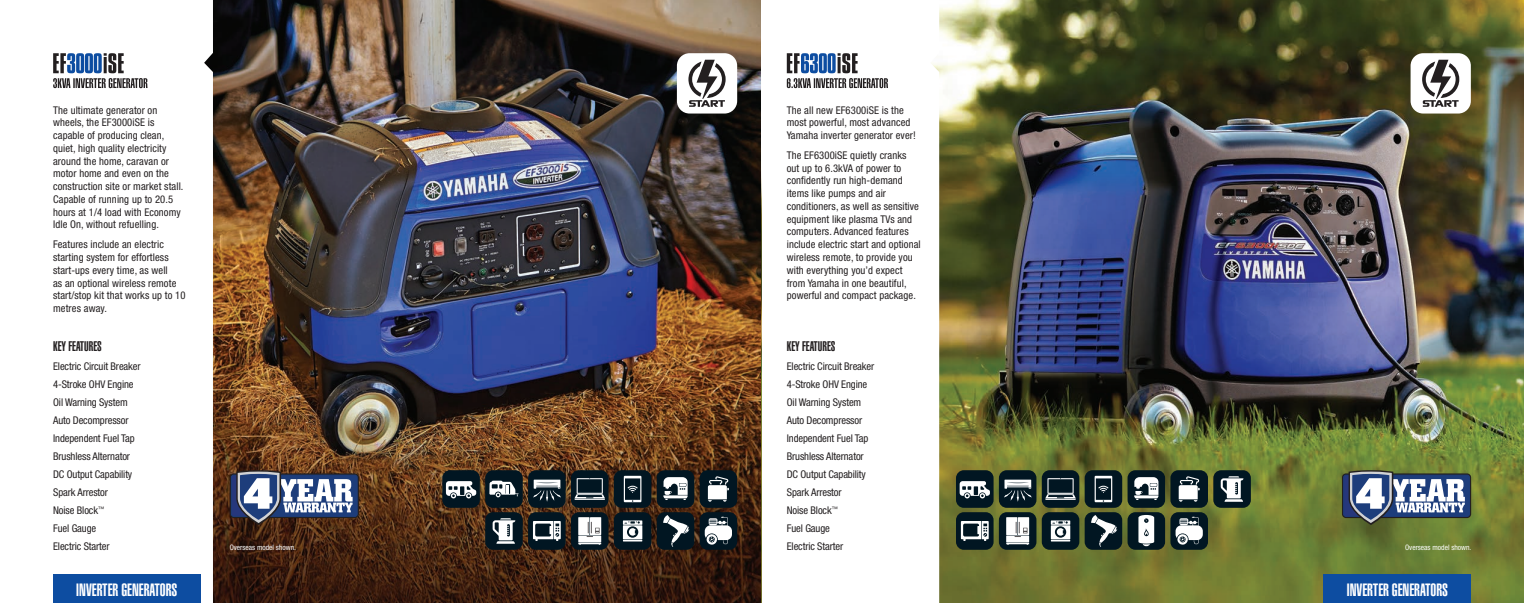
<style>
.page{position:relative;width:1524px;height:603px;background:#fff}
.page>*{position:absolute;margin:0;border:0;box-sizing:border-box;transform-origin:0 0}
.t1{font:900 extra-condensed 17.5px "Helvetica";color:#fff}
.t2{font:900 extra-condensed 13.75px "Helvetica";color:#231f20}
.t3{font:condensed 10.62px/12.8px "Helvetica Neue";letter-spacing:.01em;color:#231f20}
.t4{font:condensed 10.62px/18.1px "Helvetica Neue";letter-spacing:-.01em;color:#231f20}
.t5{font:condensed 7.5px "Helvetica Neue";color:#fff}
</style>
<div class="page">
<img style="left:213px;top:0;width:1311px;height:602px">
<svg style="left:762px;top:0;width:177px;height:602px"></svg>
<svg style="left:53px;top:53px;width:95px;height:35px"></svg>
<svg style="left:787px;top:53px;width:101px;height:35px"></svg>
<div style="left:1127px;top:470px;width:38px;height:37px;background:#011622;border-radius:8px"></div>
<svg style="left:1134px;top:477px;width:24px;height:22px"></svg>
<div style="left:956px;top:512px;width:37px;height:37px;background:#011622;border-radius:8px"></div>
<svg style="left:961px;top:521px;width:27px;height:19px"></svg>
<div style="left:999px;top:512px;width:37px;height:37px;background:#011622;border-radius:8px"></div>
<svg style="left:1006px;top:517px;width:23px;height:27px"></svg>
<div style="left:1084px;top:512px;width:38px;height:37px;background:#011622;border-radius:8px"></div>
<svg style="left:1091px;top:515px;width:26px;height:32px"></svg>
<div style="left:1213px;top:470px;width:38px;height:37px;background:#011622;border-radius:8px"></div>
<svg style="left:1220px;top:476px;width:23px;height:25px"></svg>
<div style="left:1042px;top:512px;width:37px;height:37px;background:#011622;border-radius:8px"></div>
<svg style="left:1051px;top:520px;width:19px;height:21px"></svg>
<div style="left:1084px;top:470px;width:38px;height:37px;background:#011622;border-radius:8px"></div>
<svg style="left:1094px;top:475px;width:18px;height:27px"></svg>
<div style="left:1042px;top:470px;width:37px;height:37px;background:#011622;border-radius:8px"></div>
<svg style="left:1045px;top:478px;width:31px;height:21px"></svg>
<div style="left:956px;top:470px;width:37px;height:37px;background:#011622;border-radius:8px"></div>
<svg style="left:959px;top:481px;width:31px;height:17px"></svg>
<div style="left:999px;top:470px;width:37px;height:37px;background:#011622;border-radius:8px"></div>
<svg style="left:1004px;top:479px;width:28px;height:22px"></svg>
<div style="left:1170px;top:470px;width:38px;height:37px;background:#011622;border-radius:8px"></div>
<svg style="left:1178px;top:476px;width:21px;height:25px"></svg>
<div style="left:1170px;top:512px;width:38px;height:37px;background:#011622;border-radius:8px"></div>
<svg style="left:1175px;top:516px;width:28px;height:29px"></svg>
<div style="left:1127px;top:512px;width:38px;height:37px;background:#011622;border-radius:8px"></div>
<svg style="left:1138px;top:515px;width:16px;height:31px"></svg>
<div style="left:677px;top:53px;width:60px;height:60px;background:#fff;border-radius:13px"></div>
<svg style="left:688px;top:60px;width:37px;height:47px"></svg>
<div style="left:1410px;top:53px;width:61px;height:60px;background:#fff;border-radius:13px"></div>
<svg style="left:1422px;top:60px;width:37px;height:47px"></svg>
<div style="left:53px;top:574px;width:148px;height:28px;background:#0d4da1"></div>
<div style="left:1323px;top:574px;width:148px;height:28px;background:#0d4da1"></div>
<div style="left:657px;top:470px;width:37px;height:37px;background:#011622;border-radius:8px"></div>
<svg style="left:663px;top:477px;width:24px;height:22px"></svg>
<div style="left:614px;top:470px;width:37px;height:37px;background:#011622;border-radius:8px"></div>
<svg style="left:624px;top:475px;width:17px;height:27px"></svg>
<div style="left:571px;top:470px;width:37px;height:37px;background:#011622;border-radius:8px"></div>
<svg style="left:574px;top:478px;width:31px;height:21px"></svg>
<div style="left:442px;top:470px;width:38px;height:37px;background:#011622;border-radius:8px"></div>
<svg style="left:446px;top:481px;width:30px;height:17px"></svg>
<div style="left:528px;top:470px;width:38px;height:37px;background:#011622;border-radius:8px"></div>
<svg style="left:533px;top:479px;width:28px;height:22px"></svg>
<div style="left:699px;top:470px;width:38px;height:37px;background:#011622;border-radius:8px"></div>
<svg style="left:708px;top:476px;width:21px;height:25px"></svg>
<div style="left:528px;top:512px;width:38px;height:37px;background:#011622;border-radius:8px"></div>
<svg style="left:533px;top:521px;width:28px;height:19px"></svg>
<div style="left:571px;top:512px;width:37px;height:37px;background:#011622;border-radius:8px"></div>
<svg style="left:578px;top:517px;width:23px;height:27px"></svg>
<div style="left:657px;top:512px;width:37px;height:37px;background:#011622;border-radius:8px"></div>
<svg style="left:663px;top:515px;width:26px;height:32px"></svg>
<div style="left:485px;top:512px;width:38px;height:37px;background:#011622;border-radius:8px"></div>
<svg style="left:493px;top:518px;width:22px;height:25px"></svg>
<div style="left:614px;top:512px;width:37px;height:37px;background:#011622;border-radius:8px"></div>
<svg style="left:623px;top:520px;width:19px;height:21px"></svg>
<div style="left:699px;top:512px;width:38px;height:37px;background:#011622;border-radius:8px"></div>
<svg style="left:705px;top:516px;width:27px;height:29px"></svg>
<div style="left:485px;top:470px;width:38px;height:37px;background:#011622;border-radius:8px"></div>
<svg style="left:489px;top:480px;width:29px;height:17px"></svg>
<svg style="left:1342px;top:473px;width:129px;height:45px"></svg>
<svg style="left:1343px;top:470px;width:126px;height:54px"></svg>
<svg style="left:230px;top:473px;width:129px;height:45px"></svg>
<svg style="left:231px;top:470px;width:126px;height:54px"></svg>
<p class="t3" style="left:53px;top:103px;width:132px">The ultimate generator on wheels, the EF3000iSE is capable of producing clean, quiet, high quality electricity around the home, caravan or motor home and even on the construction site or market stall.<br>Capable of running up to 20.5 hours at 1/4 load with Economy<br>Idle On, without refuelling.</p>
<p class="t3" style="left:53px;top:238px;width:134px">Features include an electric starting system for effortless start-ups every time, as well<br>as an optional wireless remote start/stop kit that works up to 10 metres away.</p>
<p class="t2" style="left:53px;top:338px;width:50px">KEY FEATURES</p>
<p class="t4" style="left:53px;top:356px;width:89px">Electric Circuit Breaker<br>4-Stroke OHV Engine<br>Oil Warning System<br>Auto Decompressor<br>Independent Fuel Tap<br>Brushless Alternator<br>DC Output Capability<br>Spark Arrestor<br>Noise Block<sup>™<br></sup>Fuel Gauge<br>Electric Starter</p>
<p class="t3" style="left:787px;top:103px;width:131px">The all new EF6300iSE is the most powerful, most advanced<br>Yamaha inverter generator ever!</p>
<p class="t3" style="left:787px;top:149px;width:135px">The EF6300iSE quietly cranks out up to 6.3kVA of power to confidently run high-demand items like pumps and air conditioners, as well as sensitive equipment like plasma TVs and computers. Advanced features include electric start and optional wireless remote, to provide you with everything you’d expect from Yamaha in one beautiful, powerful and compact package.</p>
<p class="t2" style="left:787px;top:338px;width:50px">KEY FEATURES</p>
<p class="t4" style="left:787px;top:356px;width:89px">Electric Circuit Breaker<br>4-Stroke OHV Engine<br>Oil Warning System<br>Auto Decompressor<br>Independent Fuel Tap<br>Brushless Alternator<br>DC Output Capability<br>Spark Arrestor<br>Noise Block<sup>™<br></sup>Fuel Gauge<br>Electric Starter</p>
<p class="t5" style="left:230px;top:542px;width:68px">Overseas model shown.</p>
<p class="t5" style="left:1405px;top:542px;width:68px">Overseas model shown.</p>
<h1 class="t1" style="left:76px;top:579px;width:103px">INVERTER GENERATORS</h1>
<h1 class="t1" style="left:1347px;top:579px;width:103px">INVERTER GENERATORS</h1>
</div>
